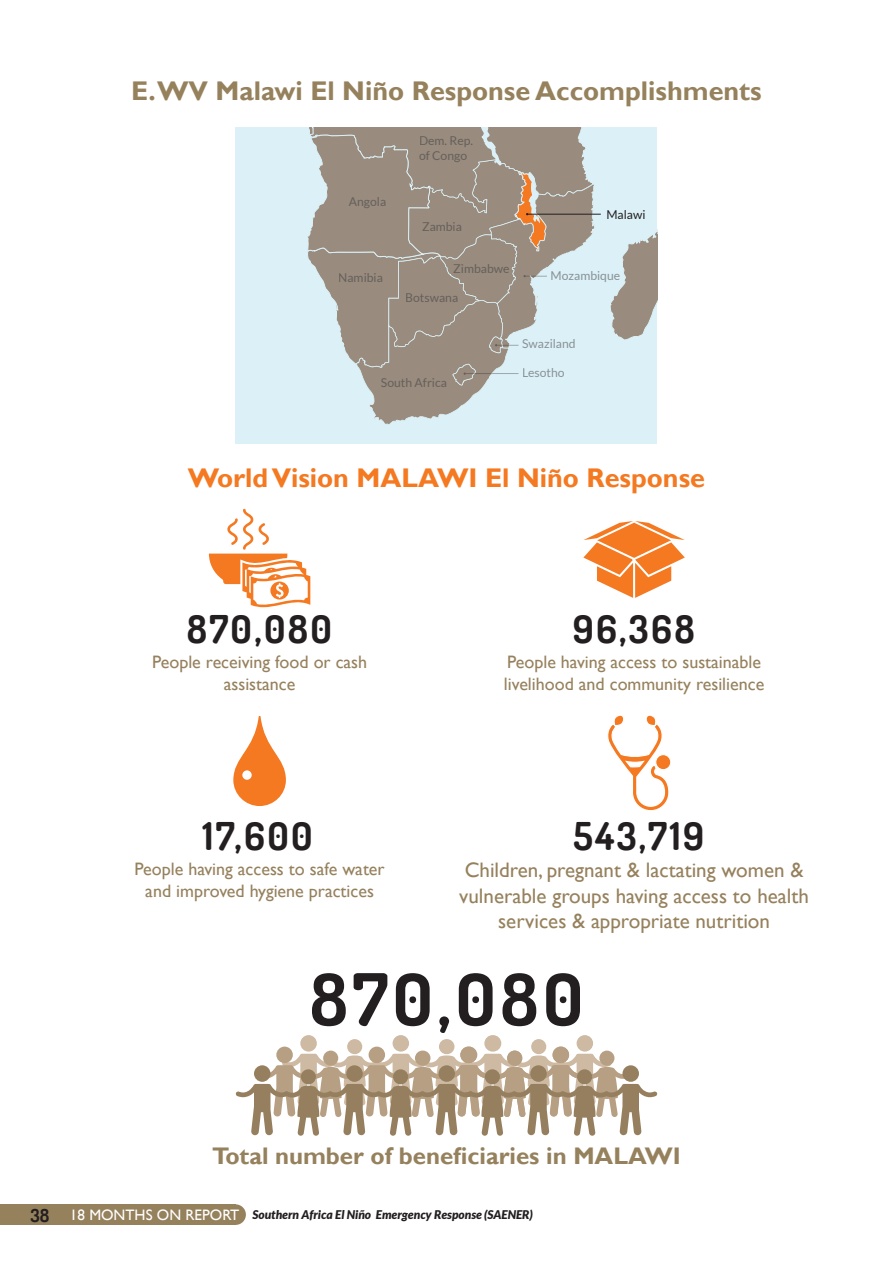
<style>
.page{position:relative;width:893px;height:1263px;background:#fff}
.page>*{position:absolute;margin:0;border:0;box-sizing:border-box;transform-origin:0 0}
.t1{font:700 72px "Dosis";letter-spacing:.06em;color:#231f20}
.t2{font:700 38.25px "Dosis";letter-spacing:.06em;color:#231f20}
.t3{font:700 27px "Gill Sans";color:#96815d}
.t4{font:700 27px "Gill Sans";color:#f47921}
.t5{font:700 24px "Gill Sans";color:#96815d}
.t6{font:21px/25.2px "Gill Sans";color:#96815d;text-align:center}
.t7{font:18px/21.6px "Gill Sans";color:#96815d;text-align:center}
.t8{font:12.15px/14.5px "Lato";color:#65605c}
.t9{font:12.15px "Lato";color:#899195}
.t10{font:12.15px "Lato";color:#231f20}
.t11{font:italic 900 12px "Lato";color:#231f20}
.s1{font-family:"Dosis";font-weight:700;font-style:normal;font-size:18px}
.s2{font-family:"Gill Sans";font-weight:400;font-style:normal;font-size:15.15px;color:#fff}
</style>
<div class="page">
<div style="left:0;top:1204px;width:236px;height:21px;background:#96815d"></div>
<div style="left:225px;top:1204px;width:21px;height:21px;background:#96815d;border-radius:50%"></div>
<div style="left:347px;top:1039px;width:15px;height:15px;background:#ceb9a3;border-radius:50%"></div>
<div style="left:300px;top:1035px;width:17px;height:16px;background:#ceb9a3;border-radius:50%"></div>
<div style="left:393px;top:1035px;width:16px;height:16px;background:#ceb9a3;border-radius:50%"></div>
<div style="left:531px;top:1039px;width:15px;height:15px;background:#ceb9a3;border-radius:8px"></div>
<div style="left:577px;top:1035px;width:16px;height:16px;background:#ceb9a3;border-radius:8px"></div>
<div style="left:439px;top:1039px;width:15px;height:15px;background:#ceb9a3;border-radius:8px"></div>
<div style="left:484px;top:1035px;width:17px;height:16px;background:#ceb9a3;border-radius:8px"></div>
<svg style="left:599px;top:1050px;width:15px;height:16px"></svg>
<svg style="left:323px;top:1050px;width:15px;height:16px"></svg>
<div style="left:276px;top:1046px;width:17px;height:17px;background:#b69f82;border-radius:50%"></div>
<div style="left:369px;top:1046px;width:16px;height:17px;background:#b69f82;border-radius:50%"></div>
<svg style="left:507px;top:1050px;width:15px;height:16px"></svg>
<div style="left:553px;top:1046px;width:16px;height:17px;background:#b69f82;border-radius:8px"></div>
<svg style="left:415px;top:1050px;width:15px;height:16px"></svg>
<div style="left:460px;top:1046px;width:17px;height:17px;background:#b69f82;border-radius:8px"></div>
<svg style="left:235px;top:1054px;width:422px;height:82px"></svg>
<div style="left:236px;top:128px;width:421px;height:316px;background:#dbf1f7"></div>
<svg style="left:610px;top:232px;width:47px;height:108px"></svg>
<div style="left:552px;top:271px;width:68px;height:11px;background:#dbf1f7"></div>
<hr style="left:527px;top:214px;width:74px;height:1px;background:#231f20">
<svg style="left:307px;top:128px;width:288px;height:297px"></svg>
<svg style="left:233px;top:716px;width:53px;height:90px"></svg>
<svg style="left:209px;top:509px;width:101px;height:98px"></svg>
<svg style="left:607px;top:715px;width:62px;height:96px"></svg>
<div style="left:656px;top:755px;width:15px;height:15px;background:#f47921;border-radius:50%"></div>
<div style="left:655px;top:754px;width:16px;height:16px;border:1px solid #fff;border-radius:50%"></div>
<svg style="left:583px;top:521px;width:102px;height:77px"></svg>
<h3 class="t3" style="left:131px;top:74px;width:632px">E.WV Malawi El Niño Response Accomplishments</h3>
<p class="t8" style="left:349px;top:195px;width:39px">Angola</p>
<p class="t8" style="left:338px;top:271px;width:46px">Namibia</p>
<p class="t8" style="left:419px;top:134px;width:56px">Dem. Rep. of Congo</p>
<p class="t8" style="left:422px;top:219px;width:41px">Zambia</p>
<p class="t8" style="left:453px;top:261px;width:58px">Zimbabwe</p>
<p class="t8" style="left:405px;top:290px;width:54px">Botswana</p>
<p class="t10" style="left:606px;top:208px;width:41px">Malawi</p>
<p class="t9" style="left:550px;top:269px;width:71px">Mozambique</p>
<p class="t8" style="left:381px;top:375px;width:67px">South Africa</p>
<p class="t9" style="left:522px;top:337px;width:55px">Swaziland</p>
<p class="t9" style="left:522px;top:366px;width:44px">Lesotho</p>
<h3 class="t4" style="left:188px;top:461px;width:519px">World Vision MALAWI El Niño Response</h3>
<h2 class="t2" style="left:187px;top:605px;width:147px">870,080</h2>
<h2 class="t2" style="left:573px;top:605px;width:124px">96,368</h2>
<p class="t7" style="left:152px;top:652px;width:217px">People receiving food or cash assistance</p>
<p class="t7" style="left:504px;top:652px;width:262px;text-align:left">People having access to sustainable livelihood and community resilience</p>
<h2 class="t2" style="left:202px;top:812px;width:112px">17,600</h2>
<h2 class="t2" style="left:574px;top:812px;width:132px">543,719</h2>
<p class="t7" style="left:135px;top:859px;width:252px">People having access to safe water and improved hygiene practices</p>
<p class="t6" style="left:459px;top:858px;width:351px">Children, pregnant &amp; lactating women &amp; vulnerable groups having access to health services &amp; appropriate nutrition</p>
<h1 class="t1" style="left:310px;top:953px;width:275px">870,080</h1>
<h3 class="t5" style="left:212px;top:1142px;width:470px">Total number of beneficiaries in MALAWI</h3>
<p class="t11" style="left:30px;top:1208px;width:504px"><span class="s1">38</span> <span class="s2">18 MONTHS ON REPORT</span> Southern Africa El Niño Emergency Response (SAENER)</p>
</div>
